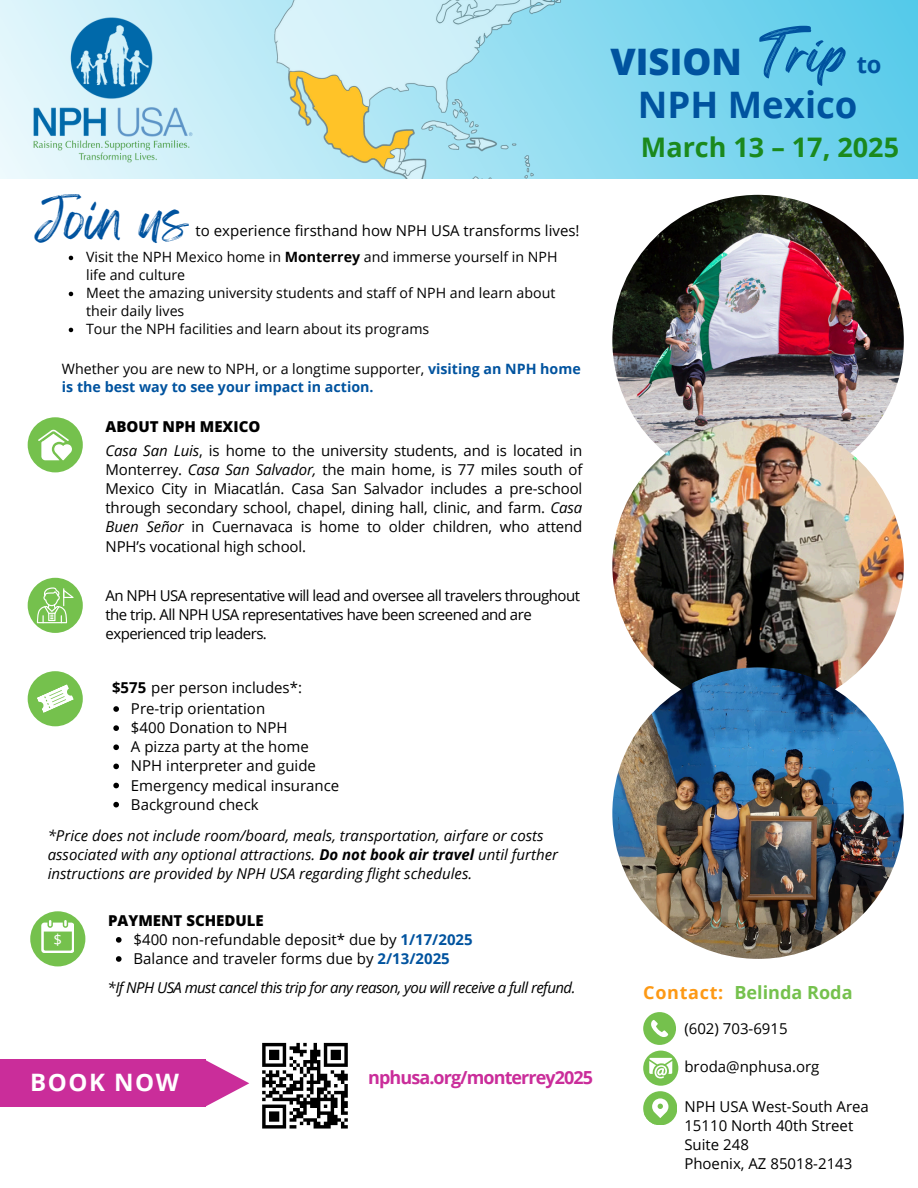
<style>
.page{position:relative;width:918px;height:1188px;background:#fff}
.page>*{position:absolute;margin:0;border:0;box-sizing:border-box;transform-origin:0 0}
.t1{font:51.45px "Regular Brush";color:#00539f}
.t2{font:46.5px "Feeling Passionate";color:#00539f}
.t3{font:700 36.45px "Open Sans";color:#00539f}
.t4{font:800 36.45px "Open Sans";color:#00539f}
.t5{font:700 27px "Open Sans";color:#1b891d}
.t6{font:700 24px "Open Sans";letter-spacing:.065em;color:#fff}
.t7{font:700 23.7px "Open Sans";color:#00539f}
.t8{font:700 18px "Open Sans";letter-spacing:-.05em;color:#ca2d9a}
.t9{font:700 18px "Open Sans";color:#75c14d}
.t10{font:700 18px "Open Sans";letter-spacing:.04em;color:#fd9915}
.t11{font:15px/19.2px "Open Sans";color:#000;text-align:justify}
.t12{font:italic 15px/19.2px "Open Sans";color:#000}
.t13{font:15px/19.2px "Open Sans";letter-spacing:-.035em;color:#000}
.t14{font:italic 15px "Open Sans";letter-spacing:-.04em;color:#000}
.t15{font:800 15px "Open Sans";color:#000}
.t16{font:15px "Open Sans";color:#fff}
.t17{font:14.25px/18px "Open Sans";color:#000}
.t18{font:700 14.25px/18px "Open Sans";color:#00539f}
.s1{font-weight:700}
.s2{font-weight:400;color:#000}
.s3{font-style:italic}
.s4{font-weight:700;color:#00539f}
</style>
<div class="page">
<svg style="left:0;top:0;width:918px;height:179px;background:#8fdcf0"></svg>
<img style="left:33px;top:16px;width:161px;height:148px">
<img style="left:612px;top:195px;width:292px;height:291px;border-radius:50%">
<img style="left:612px;top:420px;width:292px;height:291px;border-radius:50%">
<img style="left:612px;top:667px;width:292px;height:292px;border-radius:50%">
<img style="left:271px;top:0;width:376px;height:179px">
<svg style="left:643px;top:1012px;width:33px;height:33px"></svg>
<svg style="left:643px;top:1091px;width:34px;height:34px"></svg>
<div style="left:643px;top:1051px;width:35px;height:35px;background:#75c14d;border-radius:50%"></div>
<svg style="left:649px;top:1058px;width:23px;height:20px"></svg>
<div style="left:0;top:1060px;width:206px;height:47px;background:#ca2d9a"></div>
<svg style="left:206px;top:1060px;width:43px;height:47px"></svg>
<div style="left:28px;top:417px;width:55px;height:55px;background:#75c14d;border-radius:50%"></div>
<svg style="left:38px;top:429px;width:34px;height:31px"></svg>
<div style="left:30px;top:911px;width:55px;height:55px;background:#75c14d;border-radius:50%"></div>
<svg style="left:41px;top:920px;width:33px;height:33px"></svg>
<svg style="left:116px;top:937px;width:6px;height:6px"></svg>
<svg style="left:116px;top:956px;width:6px;height:6px"></svg>
<div style="left:28px;top:578px;width:55px;height:55px;background:#75c14d;border-radius:50%"></div>
<svg style="left:37px;top:587px;width:37px;height:36px"></svg>
<div style="left:28px;top:671px;width:55px;height:55px;background:#75c14d;border-radius:50%"></div>
<svg style="left:37px;top:684px;width:37px;height:29px"></svg>
<svg style="left:113px;top:706px;width:6px;height:6px"></svg>
<svg style="left:113px;top:725px;width:6px;height:6px"></svg>
<svg style="left:113px;top:744px;width:6px;height:6px"></svg>
<svg style="left:113px;top:764px;width:6px;height:5px"></svg>
<svg style="left:113px;top:783px;width:6px;height:5px"></svg>
<svg style="left:113px;top:802px;width:6px;height:5px"></svg>
<svg style="left:69px;top:256px;width:4px;height:4px"></svg>
<svg style="left:69px;top:292px;width:4px;height:4px"></svg>
<svg style="left:69px;top:328px;width:4px;height:4px"></svg>
<svg style="left:262px;top:1043px;width:86px;height:86px"></svg>
<p class="t2" style="left:35px;top:182px;width:155px">JOIN US</p>
<p class="t17" style="left:86px;top:248px;width:473px">Visit the NPH Mexico home in <span class="s1">Monterrey</span> and immerse yourself in NPH life and culture</p>
<p class="t17" style="left:86px;top:284px;width:471px">Meet the amazing university students and staff of NPH and learn about their daily lives</p>
<p class="t17" style="left:86px;top:320px;width:345px">Tour the NPH facilities and learn about its programs</p>
<p class="t11" style="left:196px;top:221px;width:386px">to experience firsthand how NPH USA transforms lives!</p>
<h5 class="t18" style="left:62px;top:359px;width:520px"><span class="s2">Whether you are new to NPH, or a longtime supporter,</span> visiting an NPH home is the best way to see your impact in action.</h5>
<p class="t15" style="left:105px;top:416px;width:156px">ABOUT NPH MEXICO</p>
<p class="t11" style="left:105px;top:440px;width:478px"><span class="s3">Casa San Luis</span>, is home to the university students, and is located in Monterrey. <span class="s3">Casa San Salvador,</span> the main home, is 77 miles south of Mexico City in Miacatlán. Casa San Salvador includes a pre-school through secondary school, chapel, dining hall, clinic, and farm. <span class="s3">Casa Buen Señor</span> in Cuernavaca is home to older children, who attend NPH’s vocational high school.</p>
<h4 class="t13" style="left:105px;top:585px;width:476px">An NPH USA representative will lead and oversee all travelers throughout the trip. All NPH USA representatives have been screened and are experienced trip leaders.</h4>
<p class="t11" style="left:112px;top:677px;width:192px"><span class="s1">$575</span> per person includes*:</p>
<p class="t11" style="left:131px;top:699px;width:136px">Pre-trip orientation</p>
<p class="t11" style="left:131px;top:718px;width:158px">$400 Donation to NPH</p>
<p class="t11" style="left:131px;top:737px;width:179px">A pizza party at the home</p>
<p class="t11" style="left:131px;top:756px;width:186px">NPH interpreter and guide</p>
<p class="t11" style="left:131px;top:775px;width:210px">Emergency medical insurance</p>
<p class="t11" style="left:131px;top:794px;width:129px">Background check</p>
<p class="t12" style="left:48px;top:826px;width:512px">*Price does not include room/board, meals, transportation, airfare or costs associated with any optional attractions. <span class="s1">Do not book air travel</span> until further instructions are provided by NPH USA regarding flight schedules.</p>
<p class="t16" style="left:54px;top:928px;width:10px">$</p>
<h1 class="t15" style="left:108px;top:910px;width:157px">PAYMENT SCHEDULE</h1>
<h6 class="t11" style="left:134px;top:930px;width:341px">$400 non-refundable deposit* due by <span class="s4">1/17/2025</span></h6>
<h3 class="t11" style="left:134px;top:949px;width:318px">Balance and traveler forms due by <span class="s4">2/13/2025</span></h3>
<h2 class="t14" style="left:108px;top:977px;width:469px">*If NPH USA must cancel this trip for any reason, you will receive a full refund.</h2>
<p class="t6" style="left:30px;top:1066px;width:150px">BOOK NOW</p>
<p class="t8" style="left:368px;top:1064px;width:227px">nphusa.org/monterrey2025</p>
<p class="t4" style="left:611px;top:36px;width:133px">VISION</p>
<p class="t1" style="left:758px;top:12px;width:56px">T</p>
<p class="t1" style="left:789px;top:12px;width:59px">rip</p>
<p class="t7" style="left:857px;top:48px;width:26px">to</p>
<h1 class="t3" style="left:638px;top:79px;width:221px">NPH Mexico</h1>
<p class="t5" style="left:641px;top:128px;width:260px">March 13 – 17, 2025</p>
<p class="t10" style="left:643px;top:980px;width:82px">Contact:</p>
<p class="t9" style="left:734px;top:979px;width:120px">Belinda Roda</p>
<p class="t11" style="left:684px;top:1018px;width:105px">(602) 703-6915</p>
<p class="t11" style="left:684px;top:1057px;width:137px">broda@nphusa.org</p>
<p class="t11" style="left:684px;top:1097px;width:186px">NPH USA West-South Area</p>
<p class="t11" style="left:684px;top:1116px;width:170px">15110 North 40th Street</p>
<p class="t11" style="left:684px;top:1135px;width:66px">Suite 248</p>
<p class="t11" style="left:684px;top:1154px;width:170px">Phoenix, AZ 85018-2143</p>
</div>
